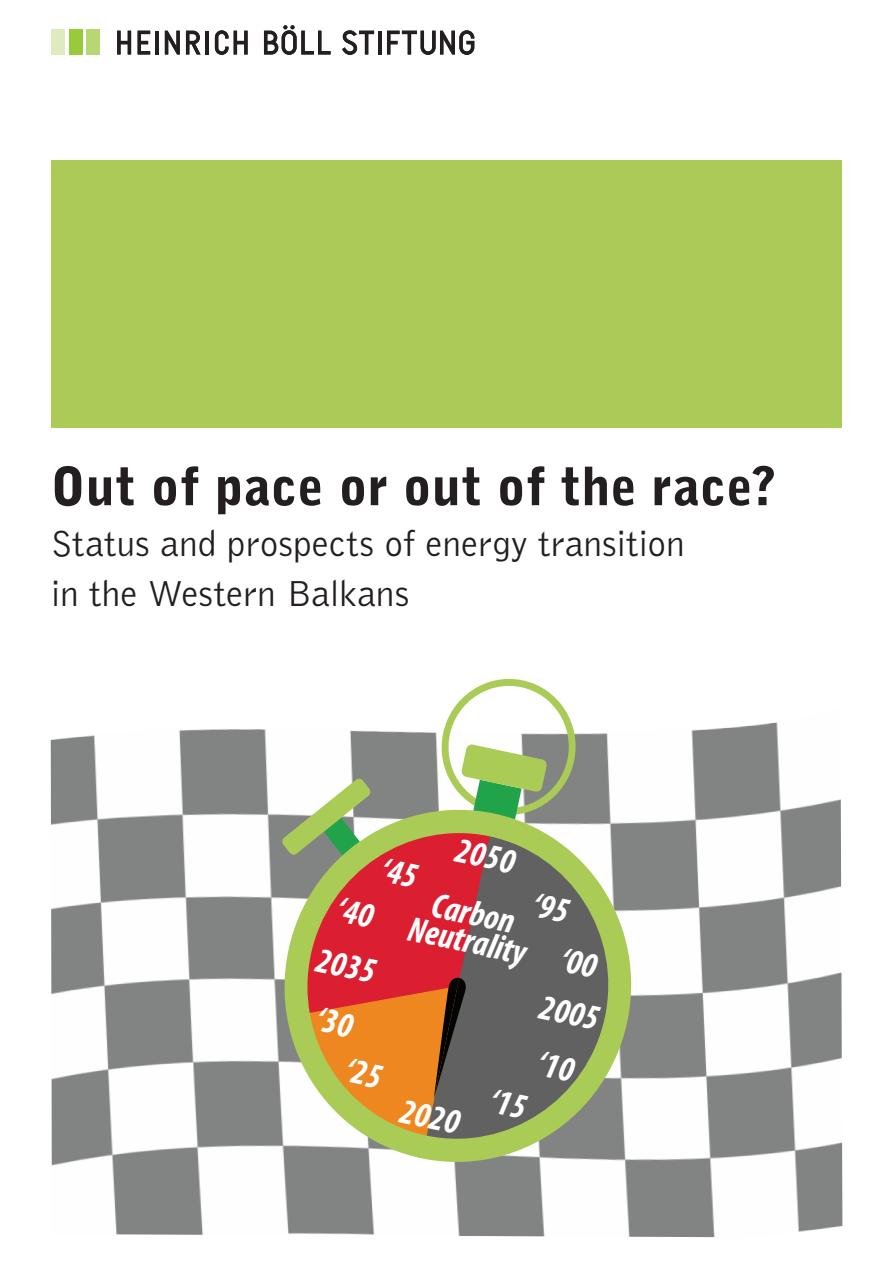
<style>
.page{position:relative;width:893px;height:1263px;background:#fff}
.page>*{position:absolute;margin:0;border:0;box-sizing:border-box;transform-origin:0 0}
.t1{font:900 52.5px "Bell Gothic Std";letter-spacing:.005em;color:#231f20}
.Subtitle{font:300 37.5px/50.6px "Bell Gothic Std";color:#231f20}
.t2{font:italic 700 condensed 35.7px/58.7px "Myriad Pro";color:#fff;text-align:center}
</style>
<div class="page">
<div style="left:86px;top:30px;width:14px;height:25px;background:#b7d774"></div>
<div style="left:69px;top:30px;width:14px;height:25px;background:#99ca3b"></div>
<div style="left:51px;top:30px;width:14px;height:25px;background:#deebc1"></div>
<svg style="left:117px;top:31px;width:14px;height:23px"></svg>
<svg style="left:138px;top:31px;width:12px;height:23px"></svg>
<hr style="left:155px;top:31px;width:4px;height:23px;background:#231f20">
<svg style="left:165px;top:31px;width:15px;height:23px"></svg>
<svg style="left:186px;top:31px;width:15px;height:23px"></svg>
<hr style="left:206px;top:31px;width:3px;height:23px;background:#231f20">
<svg style="left:215px;top:30px;width:33px;height:25px"></svg>
<svg style="left:264px;top:25px;width:67px;height:30px"></svg>
<svg style="left:342px;top:30px;width:32px;height:25px"></svg>
<hr style="left:378px;top:31px;width:4px;height:23px;background:#231f20">
<svg style="left:387px;top:30px;width:87px;height:25px"></svg>
<div style="left:51px;top:160px;width:791px;height:268px;background:#acca57"></div>
<img style="left:51px;top:722px;width:791px;height:516px">
<svg style="left:268px;top:794px;width:379px;height:384px;background:#a28777"></svg>
<svg style="left:435px;top:679px;width:147px;height:142px"></svg>
<svg style="left:282px;top:778px;width:89px;height:79px"></svg>
<svg style="left:535px;top:892px;width:36px;height:32px"></svg>
<svg style="left:384px;top:857px;width:36px;height:31px"></svg>
<svg style="left:563px;top:947px;width:36px;height:31px"></svg>
<svg style="left:340px;top:897px;width:36px;height:31px"></svg>
<svg style="left:540px;top:1051px;width:36px;height:31px"></svg>
<svg style="left:493px;top:1088px;width:36px;height:32px"></svg>
<svg style="left:289px;top:976px;width:179px;height:179px;background:#c68d50"></svg>
<p class="t1" style="left:51px;top:456px;width:728px">Out of pace or out of the race?</p>
<p class="Subtitle" style="left:51px;top:519px;width:636px">Status and prospects of energy transition in the Western Balkans</p>
<p class="t2" style="left:323px;top:929px;width:62px;rotate:12deg">2035</p>
<p class="t2" style="left:451px;top:818px;width:86px;rotate:12deg">2050<br>Carbon</p>
<p class="t2" style="left:415px;top:898px;width:121px;rotate:12deg">Neutrality</p>
<p class="t2" style="left:546px;top:977px;width:62px;rotate:12deg">2005</p>
<p class="t2" style="left:407px;top:1081px;width:62px;rotate:12deg">2020</p>
</div>
